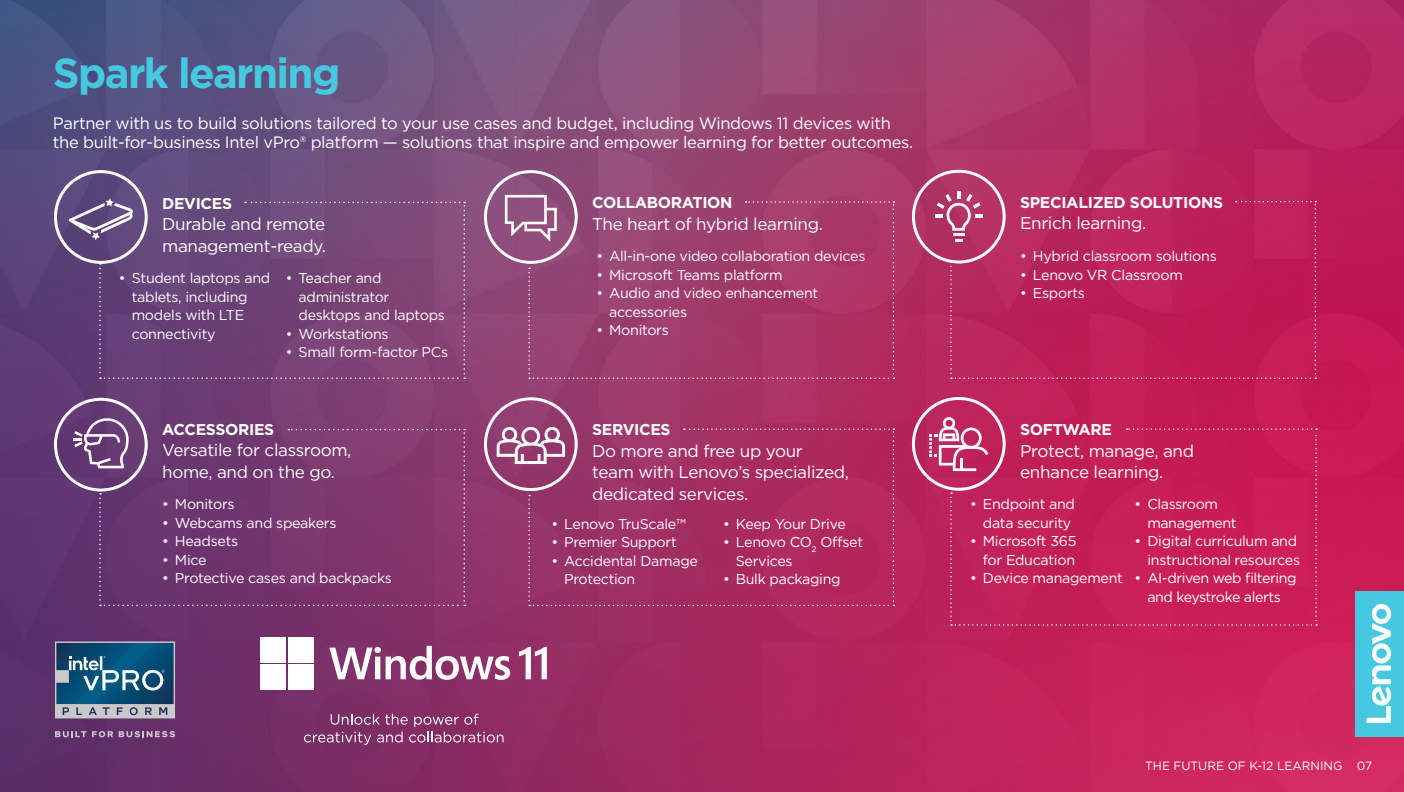
<style>
.page{position:relative;width:1404px;height:792px;background:#fff}
.page>*{position:absolute;margin:0;border:0;box-sizing:border-box;transform-origin:0 0}
.t1{font:700 42px "Gotham";letter-spacing:-.04em;color:#46c8e1}
.t2{font:17.1px/21.3px "Gotham";letter-spacing:-.02em;color:#fff}
.t3{font:16.5px/19.5px "Gotham";letter-spacing:-.02em;color:#fff}
.t4{font:700 15.6px "Gotham";letter-spacing:-.02em;color:#fff}
.t5{font:14.25px/18.5px "Gotham";letter-spacing:-.02em;color:#fff}
.t6{font:12px "Gotham";color:#fff}
</style>
<div class="page">
<img style="left:0;top:0;width:1404px;height:792px">
<svg style="left:935px;top:191px;width:381px;height:188px;background:#bd245b"></svg>
<div style="left:912px;top:170px;width:94px;height:93px;border:3px solid #fff;border-radius:50%"></div>
<svg style="left:505px;top:195px;width:389px;height:184px;background:#a2406f"></svg>
<div style="left:484px;top:170px;width:94px;height:94px;border:3px solid #fff;border-radius:50%"></div>
<svg style="left:69px;top:198px;width:396px;height:181px;background:#734779"></svg>
<div style="left:54px;top:170px;width:94px;height:94px;border:3px solid #fff;border-radius:50%"></div>
<svg style="left:73px;top:418px;width:392px;height:188px;background:#773970"></svg>
<div style="left:54px;top:398px;width:94px;height:93px;border:3px solid #fff;border-radius:50%"></div>
<div style="left:912px;top:397px;width:94px;height:94px;border:3px solid #fff;border-radius:50%"></div>
<svg style="left:929px;top:417px;width:388px;height:208px;background:#c62259"></svg>
<div style="left:484px;top:397px;width:94px;height:94px;border:3px solid #fff;border-radius:50%"></div>
<svg style="left:497px;top:426px;width:397px;height:180px;background:#a63266"></svg>
<div style="left:1356px;top:591px;width:48px;height:145px;background:#46c8e1"></div>
<svg style="left:1367px;top:604px;width:24px;height:119px"></svg>
<svg style="left:55px;top:731px;width:58px;height:6px"></svg>
<svg style="left:119px;top:731px;width:56px;height:6px"></svg>
<svg style="left:55px;top:641px;width:120px;height:77px;background:#447491"></svg>
<div style="left:261px;top:637px;width:25px;height:25px;background:#fff"></div>
<div style="left:288px;top:637px;width:26px;height:25px;background:#fff"></div>
<div style="left:261px;top:664px;width:25px;height:26px;background:#fff"></div>
<div style="left:288px;top:664px;width:26px;height:26px;background:#fff"></div>
<svg style="left:329px;top:646px;width:181px;height:34px"></svg>
<svg style="left:519px;top:647px;width:28px;height:32px"></svg>
<svg style="left:304px;top:713px;width:200px;height:31px;background:#934a7a"></svg>
<h1 class="t1" style="left:53px;top:45px;width:289px">Spark learning</h1>
<p class="t3" style="left:53px;top:113px;width:862px">Partner with us to build solutions tailored to your use cases and budget, including Windows 11 devices with the built-for-business Intel vPro® platform — solutions that inspire and empower learning for better outcomes.</p>
<p class="t4" style="left:162px;top:193px;width:71px">DEVICES</p>
<p class="t2" style="left:162px;top:213px;width:165px">Durable and remote management-ready.</p>
<p class="t5" style="left:132px;top:268px;width:140px;text-indent:-13px">• Student laptops and tablets, including models with LTE connectivity</p>
<p class="t5" style="left:299px;top:268px;width:148px;text-indent:-13px">• Teacher and administrator desktops and laptops</p>
<p class="t5" style="left:286px;top:324px;width:104px">• Workstations</p>
<p class="t5" style="left:286px;top:342px;width:164px">• Small form-factor PCs</p>
<p class="t4" style="left:162px;top:419px;width:114px">ACCESSORIES</p>
<p class="t2" style="left:162px;top:439px;width:191px">Versatile for classroom, home, and on the go.</p>
<p class="t5" style="left:162px;top:494px;width:74px">• Monitors</p>
<p class="t5" style="left:162px;top:513px;width:176px">• Webcams and speakers</p>
<p class="t5" style="left:162px;top:531px;width:78px">• Headsets</p>
<p class="t5" style="left:162px;top:550px;width:46px">• Mice</p>
<p class="t5" style="left:162px;top:568px;width:231px">• Protective cases and backpacks</p>
<p class="t4" style="left:592px;top:192px;width:142px">COLLABORATION</p>
<p class="t2" style="left:592px;top:212px;width:232px">The heart of hybrid learning.</p>
<p class="t5" style="left:596px;top:247px;width:271px">• All-in-one video collaboration devices</p>
<p class="t5" style="left:596px;top:265px;width:188px">• Microsoft Teams platform</p>
<p class="t5" style="left:609px;top:284px;width:211px;text-indent:-13px">• Audio and video enhancement accessories</p>
<p class="t5" style="left:596px;top:321px;width:74px">• Monitors</p>
<p class="t4" style="left:592px;top:419px;width:80px">SERVICES</p>
<p class="t2" style="left:592px;top:440px;width:258px">Do more and free up your<br>team with Lenovo’s specialized, dedicated services.</p>
<p class="t5" style="left:551px;top:514px;width:136px">• Lenovo TruScale™</p>
<p class="t5" style="left:551px;top:532px;width:127px">• Premier Support</p>
<p class="t5" style="left:564px;top:551px;width:135px;text-indent:-13px">• Accidental Damage<br>Protection</p>
<p class="t5" style="left:723px;top:514px;width:124px">• Keep Your Drive</p>
<p class="t5" style="left:736px;top:532px;width:129px;text-indent:-13px">• Lenovo CO<sub>2</sub> Offset<br>Services</p>
<p class="t5" style="left:723px;top:569px;width:119px">• Bulk packaging</p>
<p class="t4" style="left:1020px;top:192px;width:204px">SPECIALIZED SOLUTIONS</p>
<p class="t2" style="left:1020px;top:212px;width:128px">Enrich learning.</p>
<p class="t5" style="left:1020px;top:247px;width:198px">• Hybrid classroom solutions</p>
<p class="t5" style="left:1020px;top:265px;width:164px">• Lenovo VR Classroom</p>
<p class="t5" style="left:1020px;top:284px;width:66px">• Esports</p>
<p class="t4" style="left:1020px;top:419px;width:93px">SOFTWARE</p>
<p class="t2" style="left:1020px;top:439px;width:176px">Protect, manage, and enhance learning.</p>
<p class="t5" style="left:970px;top:494px;width:107px;text-align:right">• Endpoint and data security</p>
<p class="t5" style="left:970px;top:531px;width:108px;text-align:right">• Microsoft 365 for Education</p>
<p class="t5" style="left:970px;top:568px;width:154px">• Device management</p>
<p class="t5" style="left:1147px;top:494px;width:91px;text-indent:-13px">• Classroom management</p>
<p class="t5" style="left:1135px;top:531px;width:167px;text-align:right">• Digital curriculum and instructional resources</p>
<p class="t5" style="left:1135px;top:568px;width:163px;text-align:center">• AI-driven web filtering and keystroke alerts</p>
<p class="t6" style="left:1145px;top:758px;width:229px">THE FUTURE OF K-12 LEARNING 07</p>
</div>
